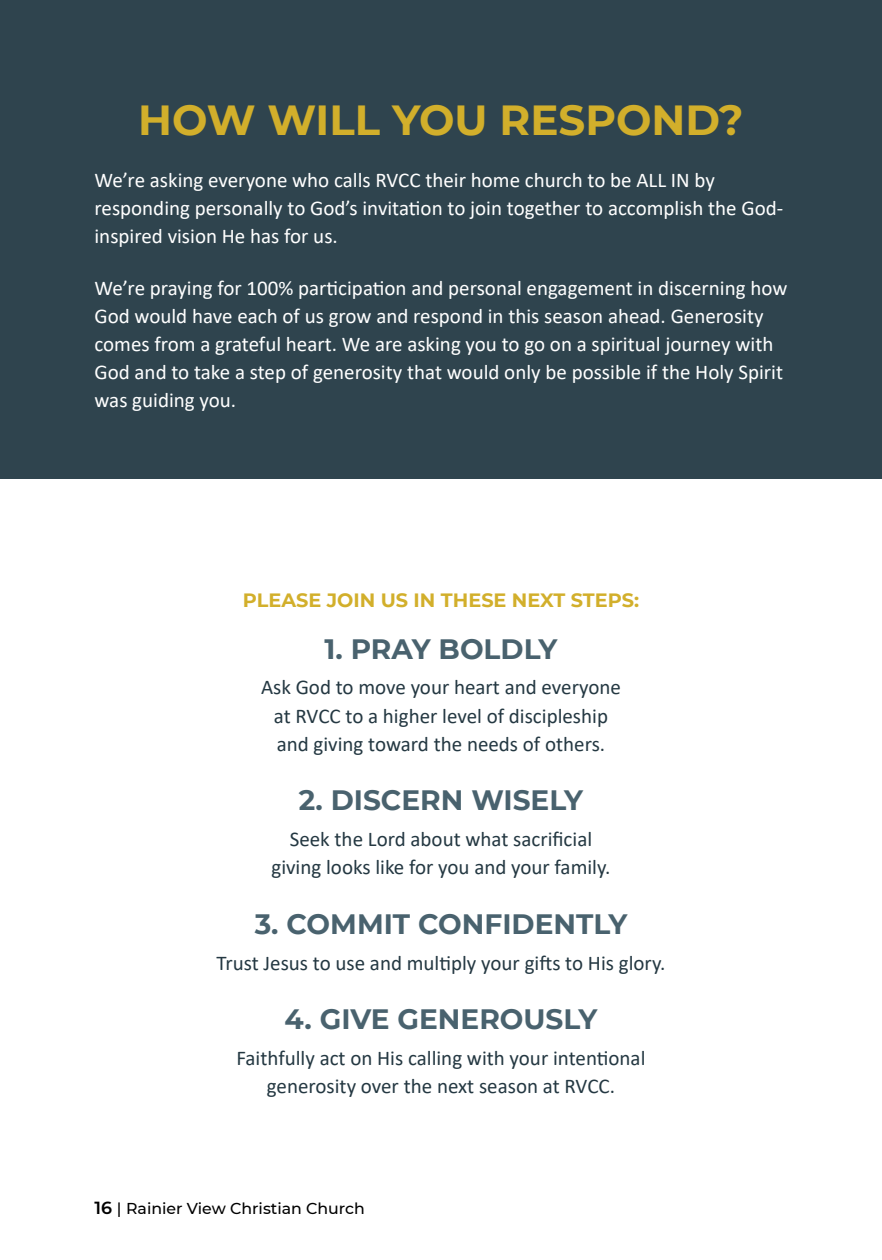
<style>
.page{position:relative;width:882px;height:1260px;background:#fff}
.page>*{position:absolute;margin:0;border:0;box-sizing:border-box;transform-origin:0 0}
.t1{font:700 42px "Montserrat";color:#d2af2b}
.t2{font:700 28px "Montserrat";color:#49626e}
.t3{font:21px/28px "Calibri";color:#fff}
.t4{font:21px/28px "Calibri";color:#243842;text-align:center}
.t5{font:700 19.25px "Montserrat";color:#d2af2b}
.t6{font:500 15.75px "Montserrat";color:#000}
.s1{font-weight:600;font-size:17.5px}
</style>
<div class="page">
<div style="left:0;top:0;width:882px;height:479px;background:#2f444e"></div>
<h1 class="t1" style="left:138px;top:90px;width:607px">HOW WILL YOU RESPOND?</h1>
<p class="t3" style="left:94px;top:165px;width:690px">We’re asking everyone who calls RVCC their home church to be ALL IN by responding personally to God’s invitation to join together to accomplish the God&shy;inspired vision He has for us.</p>
<p class="t3" style="left:94px;top:273px;width:694px">We’re praying for 100% participation and personal engagement in discerning how God would have each of us grow and respond in this season ahead. Generosity comes from a grateful heart. We are asking you to go on a spiritual journey with God and to take a step of generosity that would only be possible if the Holy Spirit was guiding you.</p>
<p class="t5" style="left:243px;top:586px;width:398px">PLEASE JOIN US IN THESE NEXT STEPS:</p>
<h2 class="t2" style="left:324px;top:628px;width:235px">1. PRAY BOLDLY</h2>
<p class="t4" style="left:261px;top:673px;width:361px">Ask God to move your heart and everyone at RVCC to a higher level of discipleship and giving toward the needs of others.</p>
<h2 class="t2" style="left:299px;top:780px;width:286px">2. DISCERN WISELY</h2>
<p class="t4" style="left:271px;top:825px;width:341px">Seek the Lord about what sacrificial giving looks like for you and your family.</p>
<h2 class="t2" style="left:255px;top:904px;width:374px">3. COMMIT CONFIDENTLY</h2>
<p class="t4" style="left:217px;top:948px;width:450px">Trust Jesus to use and multiply your gifts to His glory.</p>
<h2 class="t2" style="left:285px;top:999px;width:314px">4. GIVE GENEROUSLY</h2>
<p class="t4" style="left:236px;top:1044px;width:411px">Faithfully act on His calling with your intentional generosity over the next season at RVCC.</p>
<p class="t6" style="left:94px;top:1197px;width:272px"><span class="s1">16</span> | Rainier View Christian Church</p>
</div>
